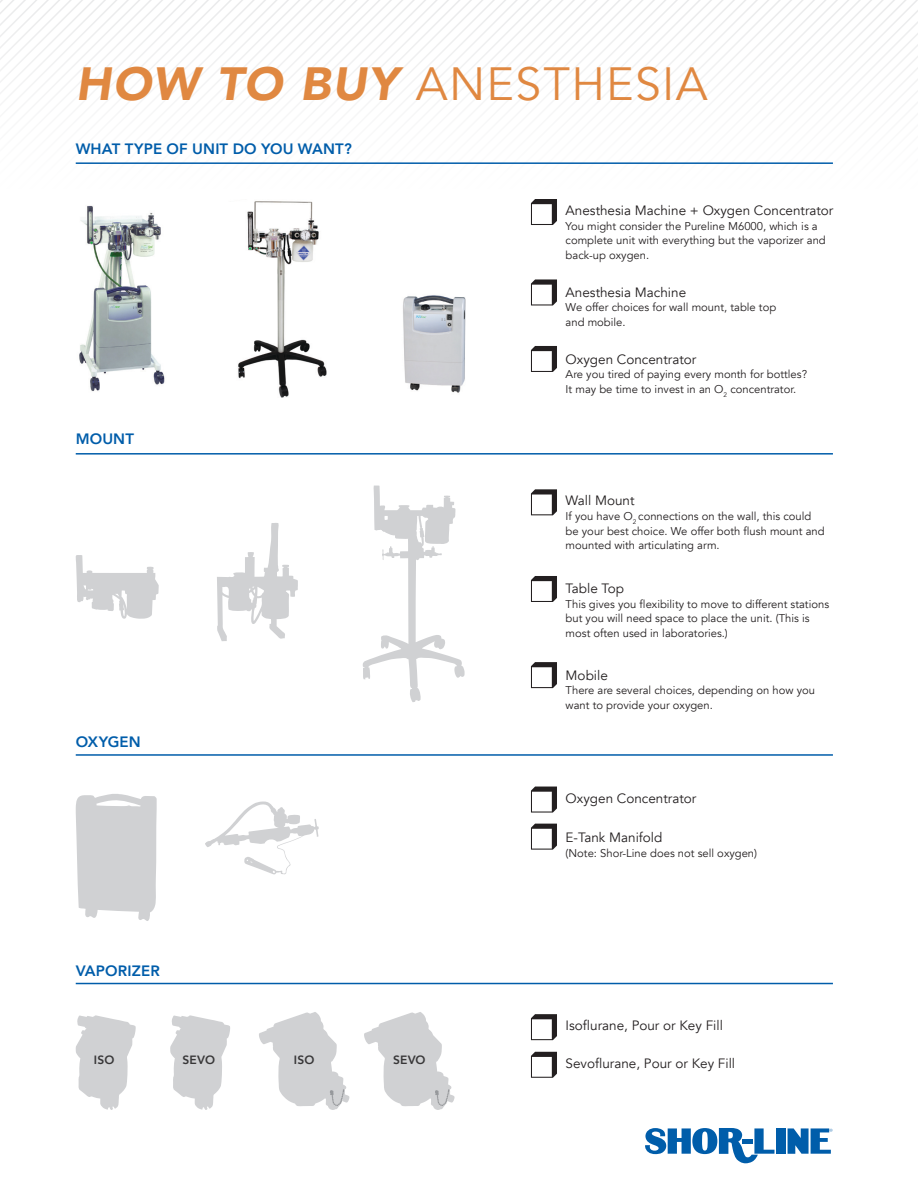
<style>
.page{position:relative;width:918px;height:1188px;background:#fff}
.page>*{position:absolute;margin:0;border:0;box-sizing:border-box;transform-origin:0 0}
.t1{font:46.5px "Avenir";letter-spacing:.03em;color:#e08841}
.t2{font:800 15px "Avenir";letter-spacing:.01em;color:#005daa}
.t3{font:13.5px "Avenir";color:#231f20}
.t4{font:800 12px "Avenir";letter-spacing:.01em;color:#383738}
.t5{font:11.25px/14.7px "Avenir";color:#231f20}
.s1{font-weight:900;font-style:italic}
</style>
<div class="page">
<svg style="left:645px;top:1128px;width:129px;height:35px"></svg>
<div style="left:776px;top:1128px;width:9px;height:26px;background:#005daa"></div>
<svg style="left:788px;top:1128px;width:45px;height:26px"></svg>
<hr style="left:743px;top:1140px;width:10px;height:4px;background:#005daa">
<hr style="left:76px;top:162px;width:757px;height:2px;background:#005daa">
<svg style="left:531px;top:199px;width:26px;height:26px"></svg>
<svg style="left:531px;top:489px;width:26px;height:26px"></svg>
<svg style="left:531px;top:1014px;width:26px;height:26px"></svg>
<svg style="left:531px;top:787px;width:26px;height:26px"></svg>
<svg style="left:531px;top:279px;width:26px;height:26px"></svg>
<svg style="left:531px;top:576px;width:26px;height:26px"></svg>
<svg style="left:531px;top:1052px;width:26px;height:26px"></svg>
<svg style="left:531px;top:824px;width:26px;height:26px"></svg>
<svg style="left:531px;top:346px;width:26px;height:26px"></svg>
<svg style="left:531px;top:662px;width:26px;height:26px"></svg>
<hr style="left:76px;top:453px;width:757px;height:2px;background:#005daa">
<hr style="left:76px;top:754px;width:757px;height:2px;background:#005daa">
<hr style="left:76px;top:983px;width:757px;height:1px;background:#005daa">
<svg style="left:76px;top:1015px;width:60px;height:95px"></svg>
<svg style="left:170px;top:1015px;width:60px;height:95px"></svg>
<svg style="left:259px;top:1012px;width:90px;height:98px"></svg>
<svg style="left:364px;top:1012px;width:91px;height:98px"></svg>
<svg style="left:76px;top:555px;width:83px;height:64px"></svg>
<svg style="left:217px;top:523px;width:81px;height:118px"></svg>
<svg style="left:363px;top:486px;width:102px;height:216px"></svg>
<svg style="left:205px;top:801px;width:114px;height:74px"></svg>
<svg style="left:76px;top:794px;width:81px;height:127px;background:#d5d6d8"></svg>
<img style="left:238px;top:201px;width:89px;height:197px">
<img style="left:403px;top:295px;width:63px;height:98px">
<img style="left:79px;top:205px;width:86px;height:187px">
<h1 class="t1" style="left:76px;top:56px;width:634px"><span class="s1">HOW TO BUY</span> ANESTHESIA</h1>
<h2 class="t2" style="left:76px;top:137px;width:278px">WHAT TYPE OF UNIT DO YOU WANT?</h2>
<h2 class="t2" style="left:76px;top:428px;width:60px">MOUNT</h2>
<h2 class="t2" style="left:76px;top:730px;width:67px">OXYGEN</h2>
<h2 class="t2" style="left:76px;top:959px;width:86px">VAPORIZER</h2>
<p class="t4" style="left:94px;top:1050px;width:22px">ISO</p>
<p class="t4" style="left:182px;top:1050px;width:34px">SEVO</p>
<p class="t4" style="left:294px;top:1050px;width:22px">ISO</p>
<p class="t4" style="left:393px;top:1050px;width:34px">SEVO</p>
<p class="t3" style="left:566px;top:202px;width:269px">Anesthesia Machine + Oxygen Concentrator</p>
<p class="t5" style="left:566px;top:219px;width:262px">You might consider the Pureline M6000, which is a complete unit with everything but the vaporizer and back-up oxygen.</p>
<p class="t3" style="left:566px;top:284px;width:122px">Anesthesia Machine</p>
<p class="t5" style="left:566px;top:300px;width:212px">We offer choices for wall mount, table top and mobile.</p>
<p class="t3" style="left:566px;top:351px;width:132px">Oxygen Concentrator</p>
<p class="t5" style="left:566px;top:367px;width:243px">Are you tired of paying every month for bottles?<br>It may be time to invest in an O<sub>2</sub> concentrator.</p>
<p class="t3" style="left:566px;top:493px;width:70px">Wall Mount</p>
<p class="t5" style="left:566px;top:509px;width:261px">If you have O<sub>2</sub> connections on the wall, this could be your best choice. We offer both flush mount and mounted with articulating arm.</p>
<p class="t3" style="left:566px;top:580px;width:60px">Table Top</p>
<p class="t5" style="left:566px;top:597px;width:265px">This gives you flexibility to move to different stations but you will need space to place the unit. (This is most often used in laboratories.)</p>
<p class="t3" style="left:566px;top:667px;width:44px">Mobile</p>
<p class="t5" style="left:566px;top:683px;width:251px">There are several choices, depending on how you want to provide your oxygen.</p>
<p class="t3" style="left:566px;top:790px;width:132px">Oxygen Concentrator</p>
<p class="t3" style="left:566px;top:830px;width:98px">E-Tank Manifold</p>
<p class="t5" style="left:566px;top:846px;width:193px">(Note: Shor-Line does not sell oxygen)</p>
<p class="t3" style="left:566px;top:1018px;width:159px">Isoflurane, Pour or Key Fill</p>
<p class="t3" style="left:566px;top:1056px;width:171px">Sevoflurane, Pour or Key Fill</p>
</div>
